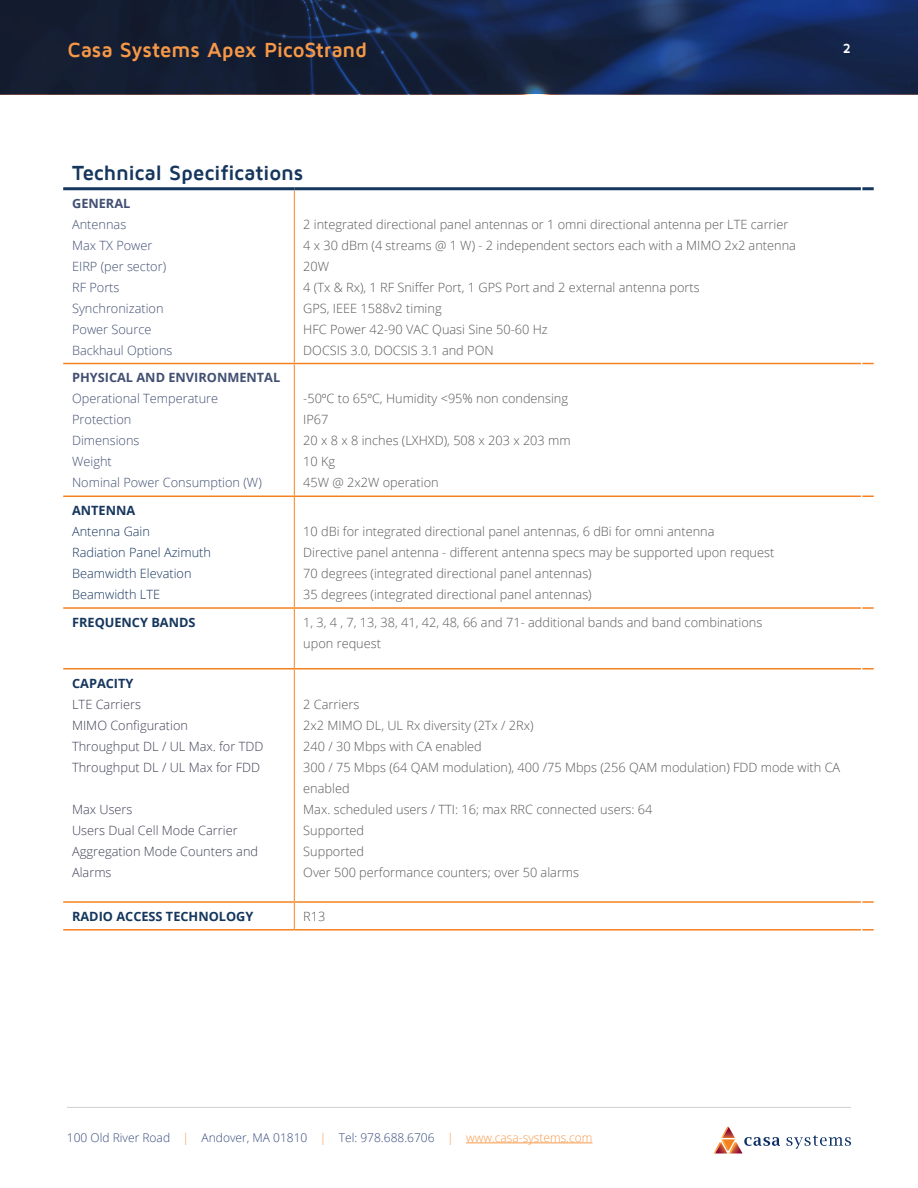
<style>
.page{position:relative;width:918px;height:1188px;background:#fff}
.page>*{position:absolute;margin:0;border:0;box-sizing:border-box;transform-origin:0 0}
.t1{font:700 21px "Maven Pro";letter-spacing:-.01em;color:#f79848}
.Benefits_Title_copy{font:700 21px "Maven Pro";letter-spacing:-.015em;color:#15365d}
.t2{font:700 13.5px "Maven Pro";color:#fff}
.t3{font:300 12.75px/21px "Open Sans";color:#57585a}
.Table_first_column{font:300 12.75px "Open Sans";color:#414f72}
.Table_first_column-2{font:300 12.75px "Open Sans";color:#3f4055}
.Table_first_column-3{font:300 12.75px "Open Sans";color:#15365d}
.Table_first_column-4{font:700 12.75px "Open Sans";color:#15365d}
.Table_first_column-5{font:700 12.75px "Open Sans";color:#414f72}
.t4{font:300 12px "Open Sans";color:#354b7c}
.s1{color:#f79848}
</style>
<div class="page">
<svg style="left:0;top:0;width:918px;height:94px;background:#152446"></svg>
<svg style="left:713px;top:1127px;width:67px;height:26px"></svg>
<svg style="left:787px;top:1135px;width:64px;height:14px"></svg>
<hr style="left:67px;top:1107px;width:784px;height:1px;background:#bfc2c4">
<hr style="left:466px;top:1143px;width:126px;height:1px;background:#f79848">
<hr style="left:63px;top:187px;width:231px;height:3px;background:#15365d">
<hr style="left:294px;top:187px;width:580px;height:3px;background:#15365d">
<hr style="left:294px;top:190px;width:1px;height:173px;background:#f58220">
<hr style="left:294px;top:364px;width:1px;height:132px;background:#f58220">
<hr style="left:294px;top:497px;width:1px;height:110px;background:#f58220">
<hr style="left:294px;top:609px;width:1px;height:59px;background:#f58220">
<hr style="left:294px;top:670px;width:1px;height:231px;background:#f58220">
<svg style="left:294px;top:903px;width:1px;height:26px"></svg>
<hr style="left:63px;top:363px;width:231px;height:1px;background:#f58220">
<hr style="left:294px;top:363px;width:580px;height:1px;background:#f58220">
<hr style="left:63px;top:496px;width:231px;height:1px;background:#f58220">
<hr style="left:294px;top:496px;width:580px;height:1px;background:#f58220">
<hr style="left:63px;top:607px;width:231px;height:2px;background:#f58220">
<hr style="left:294px;top:607px;width:580px;height:2px;background:#f58220">
<hr style="left:63px;top:668px;width:231px;height:2px;background:#f58220">
<hr style="left:294px;top:668px;width:580px;height:2px;background:#f58220">
<hr style="left:63px;top:901px;width:231px;height:2px;background:#f58220">
<hr style="left:294px;top:901px;width:580px;height:2px;background:#f58220">
<hr style="left:63px;top:929px;width:231px;height:2px;background:#f58220">
<hr style="left:294px;top:929px;width:580px;height:2px;background:#f58220">
<h1 class="t1" style="left:68px;top:39px;width:301px">Casa Systems Apex PicoStrand</h1>
<p class="t2" style="left:843px;top:41px;width:10px">2</p>
<p class="Benefits_Title_copy" style="left:72px;top:162px;width:233px">Technical Specifications</p>
<p class="Table_first_column-5" style="left:72px;top:194px;width:60px">GENERAL</p>
<p class="Table_first_column" style="left:72px;top:215px;width:56px">Antennas</p>
<p class="Table_first_column" style="left:72px;top:236px;width:82px">Max TX Power</p>
<p class="Table_first_column" style="left:72px;top:257px;width:96px">EIRP (per sector)</p>
<p class="Table_first_column" style="left:72px;top:278px;width:49px">RF Ports</p>
<p class="Table_first_column" style="left:72px;top:299px;width:93px">Synchronization</p>
<p class="Table_first_column" style="left:72px;top:320px;width:81px">Power Source</p>
<p class="Table_first_column" style="left:72px;top:341px;width:102px">Backhaul Options</p>
<p class="t3" style="left:303px;top:213px;width:487px">2 integrated directional panel antennas or 1 omni directional antenna per LTE carrier</p>
<p class="t3" style="left:303px;top:234px;width:494px">4 x 30 dBm (4 streams @ 1 W) - 2 independent sectors each with a MIMO 2x2 antenna</p>
<p class="t3" style="left:303px;top:255px;width:27px">20W</p>
<p class="t3" style="left:303px;top:276px;width:398px">4 (Tx &amp; Rx), 1 RF Sniffer Port, 1 GPS Port and 2 external antenna ports</p>
<p class="t3" style="left:303px;top:297px;width:140px">GPS, IEEE 1588v2 timing</p>
<p class="t3" style="left:303px;top:318px;width:246px">HFC Power 42-90 VAC Quasi Sine 50-60 Hz</p>
<p class="t3" style="left:303px;top:339px;width:192px">DOCSIS 3.0, DOCSIS 3.1 and PON</p>
<p class="Table_first_column-5" style="left:72px;top:369px;width:210px">PHYSICAL AND ENVIRONMENTAL</p>
<p class="Table_first_column" style="left:72px;top:390px;width:148px">Operational Temperature</p>
<p class="Table_first_column" style="left:72px;top:411px;width:61px">Protection</p>
<p class="Table_first_column" style="left:72px;top:432px;width:69px">Dimensions</p>
<p class="Table_first_column" style="left:72px;top:453px;width:41px">Weight</p>
<p class="Table_first_column" style="left:72px;top:474px;width:191px">Nominal Power Consumption (W)</p>
<p class="Table_first_column-4" style="left:72px;top:501px;width:65px">ANTENNA</p>
<p class="Table_first_column-3" style="left:72px;top:523px;width:79px">Antenna Gain</p>
<p class="Table_first_column-3" style="left:72px;top:544px;width:140px">Radiation Panel Azimuth</p>
<p class="Table_first_column-3" style="left:72px;top:565px;width:121px">Beamwidth Elevation</p>
<p class="Table_first_column-3" style="left:72px;top:586px;width:90px">Beamwidth LTE</p>
<p class="t3" style="left:303px;top:388px;width:266px">-50ºC to 65ºC, Humidity &lt;95% non condensing</p>
<p class="t3" style="left:303px;top:409px;width:27px">IP67</p>
<p class="t3" style="left:303px;top:430px;width:269px">20 x 8 x 8 inches (LXHXD), 508 x 203 x 203 mm</p>
<p class="t3" style="left:303px;top:451px;width:33px">10 Kg</p>
<p class="t3" style="left:303px;top:472px;width:137px">45W @ 2x2W operation</p>
<p class="t3" style="left:303px;top:521px;width:413px">10 dBi for integrated directional panel antennas, 6 dBi for omni antenna</p>
<p class="t3" style="left:303px;top:542px;width:473px">Directive panel antenna - different antenna specs may be supported upon request</p>
<p class="t3" style="left:303px;top:563px;width:290px">70 degrees (integrated directional panel antennas)</p>
<p class="t3" style="left:303px;top:584px;width:290px">35 degrees (integrated directional panel antennas)</p>
<p class="Table_first_column-4" style="left:72px;top:613px;width:125px">FREQUENCY BANDS</p>
<p class="t3" style="left:303px;top:611px;width:460px">1, 3, 4 , 7, 13, 38, 41, 42, 48, 66 and 71- additional bands and band combinations</p>
<p class="t3" style="left:303px;top:632px;width:79px">upon request</p>
<p class="Table_first_column-4" style="left:72px;top:674px;width:63px">CAPACITY</p>
<p class="Table_first_column-2" style="left:72px;top:695px;width:70px">LTE Carriers</p>
<p class="Table_first_column-2" style="left:72px;top:716px;width:117px">MIMO Configuration</p>
<p class="Table_first_column-2" style="left:72px;top:737px;width:193px">Throughput DL / UL Max. for TDD</p>
<p class="Table_first_column-2" style="left:72px;top:758px;width:189px">Throughput DL / UL Max for FDD</p>
<p class="Table_first_column-2" style="left:72px;top:800px;width:62px">Max Users</p>
<p class="Table_first_column-2" style="left:72px;top:821px;width:167px">Users Dual Cell Mode Carrier</p>
<p class="Table_first_column-2" style="left:72px;top:842px;width:187px">Aggregation Mode Counters and</p>
<p class="Table_first_column-2" style="left:72px;top:863px;width:41px">Alarms</p>
<p class="t3" style="left:303px;top:693px;width:57px">2 Carriers</p>
<p class="t3" style="left:303px;top:714px;width:232px">2x2 MIMO DL, UL Rx diversity (2Tx / 2Rx)</p>
<p class="t3" style="left:303px;top:735px;width:180px">240 / 30 Mbps with CA enabled</p>
<p class="t3" style="left:303px;top:756px;width:539px">300 / 75 Mbps (64 QAM modulation), 400 /75 Mbps (256 QAM modulation) FDD mode with CA enabled</p>
<p class="t3" style="left:303px;top:798px;width:351px">Max. scheduled users / TTI: 16; max RRC connected users: 64</p>
<p class="t3" style="left:303px;top:819px;width:62px">Supported</p>
<p class="t3" style="left:303px;top:840px;width:62px">Supported</p>
<p class="t3" style="left:303px;top:861px;width:277px">Over 500 performance counters; over 50 alarms</p>
<p class="Table_first_column-4" style="left:72px;top:907px;width:183px">RADIO ACCESS TECHNOLOGY</p>
<p class="t3" style="left:303px;top:905px;width:24px">R13</p>
<p class="t4" style="left:67px;top:1129px;width:527px">100 Old River Road <span class="s1">|</span> Andover, MA 01810 <span class="s1">|</span> Tel: 978.688.6706 <span class="s1">| www.casa-systems.com</span></p>
</div>
